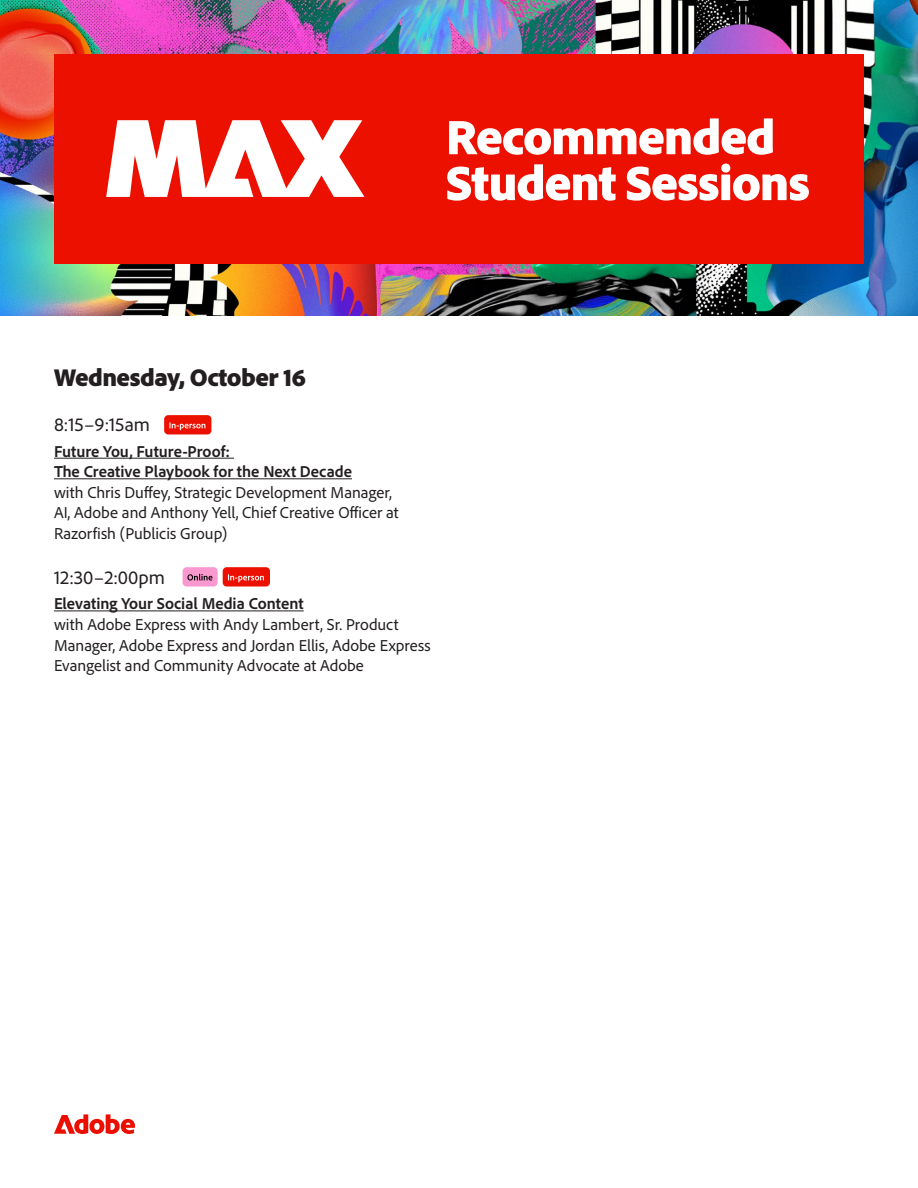
<style>
.page{position:relative;width:918px;height:1188px;background:#fff}
.page>*{position:absolute;margin:0;border:0;box-sizing:border-box;transform-origin:0 0}
.t1{font:900 51px/45.9px "Adobe Clean";letter-spacing:-.025em;color:#fff}
.t2{font:900 25.5px "Adobe Clean";letter-spacing:-.02em;color:#231f20}
.t3{font:19.5px "Adobe Clean";color:#231f20}
.t4{font:16.5px/20.7px "Adobe Clean";color:#231f20}
.t5{font:700 16.5px/20.7px "Adobe Clean";color:#231f20}
</style>
<div class="page">
<img style="left:0;top:0;width:918px;height:315px">
<div style="left:54px;top:54px;width:810px;height:209px;background:#eb1000"></div>
<svg style="left:106px;top:120px;width:258px;height:77px"></svg>
<hr style="left:54px;top:458px;width:180px;height:1px;background:#231f20">
<hr style="left:54px;top:478px;width:298px;height:1px;background:#231f20">
<hr style="left:54px;top:610px;width:250px;height:1px;background:#231f20">
<svg style="left:54px;top:1114px;width:81px;height:20px"></svg>
<div style="left:164px;top:415px;width:47px;height:19px;background:#eb1000;border-radius:4px"></div>
<svg style="left:169px;top:422px;width:36px;height:8px"></svg>
<div style="left:183px;top:567px;width:35px;height:20px;background:#fa99cf;border-radius:4px"></div>
<svg style="left:187px;top:574px;width:25px;height:7px"></svg>
<div style="left:223px;top:567px;width:47px;height:20px;background:#eb1000;border-radius:4px"></div>
<svg style="left:228px;top:574px;width:36px;height:8px"></svg>
<h1 class="t1" style="left:446px;top:112px;width:366px">Recommended<br>Student Sessions</h1>
<h2 class="t2" style="left:54px;top:361px;width:254px">Wednesday, October 16</h2>
<p class="t3" style="left:54px;top:412px;width:98px">8:15–9:15am</p>
<p class="t5" style="left:54px;top:440px;width:300px">Future You, Future-Proof:<br>The Creative Playbook for the Next Decade</p>
<p class="t4" style="left:54px;top:481px;width:346px">with Chris Duffey, Strategic Development Manager,<br>AI, Adobe and Anthony Yell, Chief Creative Officer at<br>Razorfish (Publicis Group)</p>
<p class="t3" style="left:54px;top:565px;width:113px">12:30–2:00pm</p>
<p class="t5" style="left:54px;top:593px;width:251px">Elevating Your Social Media Content</p>
<p class="t4" style="left:54px;top:613px;width:378px">with Adobe Express with Andy Lambert, Sr. Product<br>Manager, Adobe Express and Jordan Ellis, Adobe Express<br>Evangelist and Community Advocate at Adobe</p>
</div>
